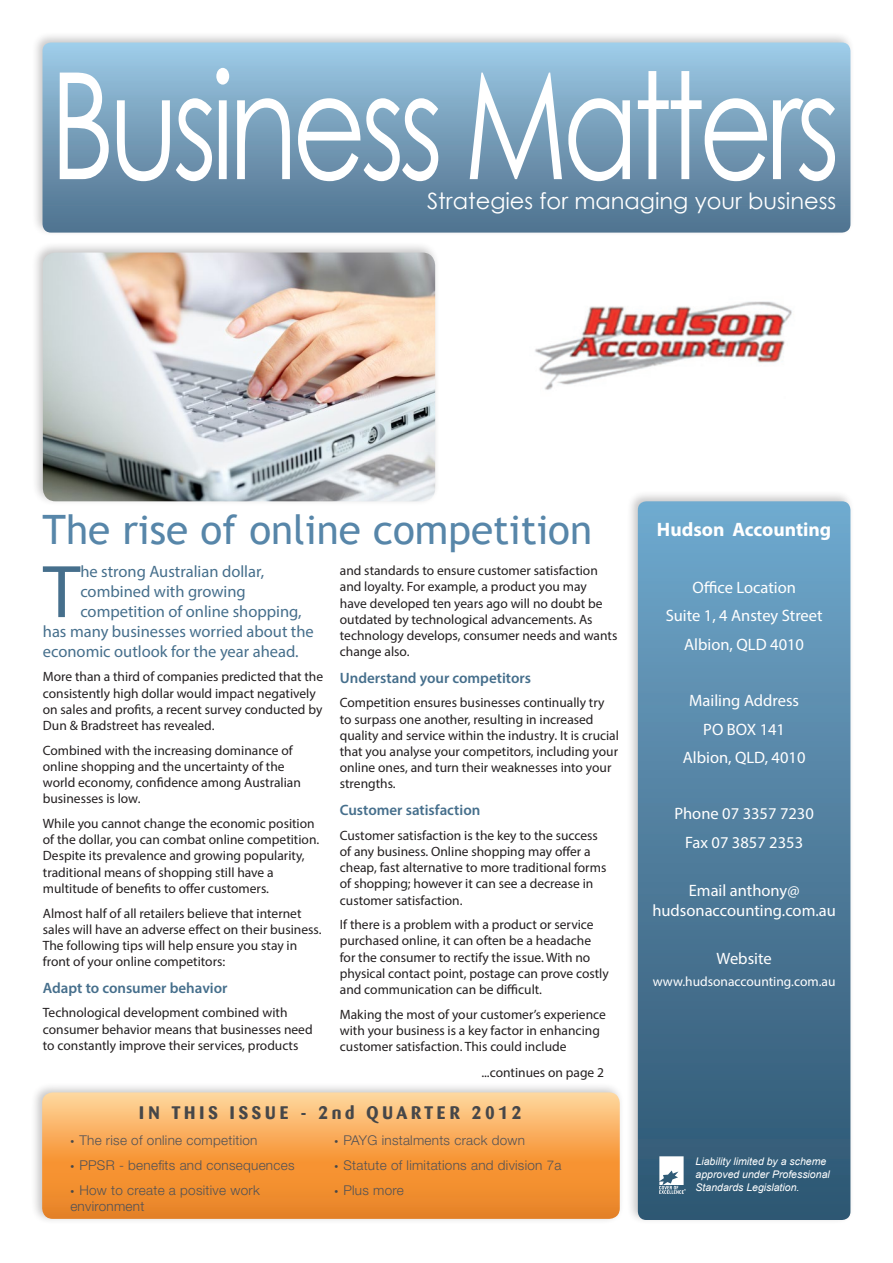
<style>
.page{position:relative;width:893px;height:1263px;background:#fff}
.page>*{position:absolute;margin:0;border:0;box-sizing:border-box;transform-origin:0 0}
.t1{font:148.35px "Century Gothic";letter-spacing:-.05em;color:#fff;scale:.77 1}
.Body_Text_-_1st_Para{font:75.3px "Myriad Pro";color:#466f8c}
.Title_-_Article{font:40.5px "Trebuchet MS";color:#5786a9}
.t2{font:22.5px "Century Gothic";color:#fff}
.Body_Text{font:700 19.5px "Myriad Pro";color:#fff}
.t3{font:700 18px "Barmeno";letter-spacing:.2em;color:#464749}
.Body_Text-2{font:16.5px/19.8px "Myriad Pro";color:#fff;text-align:center}
.Body_Text_-_1st_Para-2{font:16.5px "Myriad Pro";color:#466f8c}
.Body_Text_-_Sub_Head{font:600 15px "Myriad Pro";color:#466f8c}
.Body_Text-3{font:13.5px/16.2px "Myriad Pro";color:#231f20}
.t4{font:300 13.5px/16.2px "Helvetica Neue LT Std";letter-spacing:.02em;color:#535255}
.Body_Text-4{font:13.5px "Myriad Pro";color:#fff}
.t5{font:italic 10.5px/12.6px "Arial";color:#fff}
.s1{font-family:"Myriad Pro";font-weight:400;color:#464749}
</style>
<div class="page">
<div style="left:31px;top:31px;width:824px;height:206px;background:#231f20;opacity:.25"></div>
<svg style="left:43px;top:43px;width:807px;height:190px;background:#759db9"></svg>
<div style="left:626px;top:490px;width:229px;height:735px;background:#231f20;opacity:.25"></div>
<svg style="left:638px;top:501px;width:212px;height:719px;background:#4f7d9d"></svg>
<svg style="left:659px;top:1156px;width:27px;height:38px"></svg>
<div style="left:31px;top:1082px;width:594px;height:143px;background:#231f20;opacity:.25"></div>
<svg style="left:42px;top:1092px;width:578px;height:127px;background:#f5a34f"></svg>
<div style="left:31px;top:241px;width:409px;height:265px;background:#231f20;opacity:.25"></div>
<img style="left:43px;top:253px;width:392px;height:248px">
<img style="left:535px;top:301px;width:257px;height:89px">
<p class="t1" style="left:50px;top:22px;width:1028px">Business Matters</p>
<p class="t2" style="left:427px;top:185px;width:411px">Strategies for managing your business</p>
<p class="Title_-_Article" style="left:43px;top:506px;width:551px">The rise of online competition</p>
<p class="Body_Text_-_1st_Para" style="left:43px;top:545px;width:39px">T</p>
<p class="Body_Text_-_1st_Para-2" style="left:80px;top:562px;width:185px">he strong Australian dollar,</p>
<p class="Body_Text-3" style="left:340px;top:562px;width:279px">and standards to ensure customer satisfaction and loyalty. For example, a product you may<br>have developed ten years ago will no doubt be outdated by technological advancements. As technology develops, consumer needs and wants change also.</p>
<p class="Body_Text_-_Sub_Head" style="left:340px;top:668px;width:193px">Understand your competitors</p>
<p class="Body_Text-3" style="left:340px;top:695px;width:281px">Competition ensures businesses continually try to surpass one another, resulting in increased quality and service within the industry. It is crucial that you analyse your competitors, including your online ones, and turn their weaknesses into your strengths.</p>
<p class="Body_Text_-_Sub_Head" style="left:340px;top:800px;width:142px">Customer satisfaction</p>
<p class="Body_Text-3" style="left:340px;top:827px;width:268px">Customer satisfaction is the key to the success of any business. Online shopping may offer a cheap, fast alternative to more traditional forms of shopping; however it can see a decrease in customer satisfaction.</p>
<p class="Body_Text-3" style="left:340px;top:916px;width:270px">If there is a problem with a product or service purchased online, it can often be a headache for the consumer to rectify the issue. With no physical contact point, postage can prove costly and communication can be difficult.</p>
<p class="Body_Text-3" style="left:340px;top:1006px;width:268px">Making the most of your customer’s experience with your business is a key factor in enhancing customer satisfaction. This could include</p>
<p class="Body_Text_-_1st_Para-2" style="left:80px;top:582px;width:167px">combined with growing</p>
<p class="Body_Text_-_1st_Para-2" style="left:80px;top:601px;width:223px">competition of online shopping,</p>
<p class="Body_Text_-_1st_Para-2" style="left:43px;top:621px;width:272px">has many businesses worried about the</p>
<p class="Body_Text_-_1st_Para-2" style="left:43px;top:641px;width:257px">economic outlook for the year ahead.</p>
<p class="Body_Text-3" style="left:43px;top:668px;width:282px">More than a third of companies predicted that the consistently high dollar would impact negatively on sales and profits, a recent survey conducted by Dun &amp; Bradstreet has revealed.</p>
<p class="Body_Text-3" style="left:43px;top:742px;width:259px">Combined with the increasing dominance of online shopping and the uncertainty of the world economy, confidence among Australian businesses is low.</p>
<p class="Body_Text-3" style="left:43px;top:815px;width:278px">While you cannot change the economic position of the dollar, you can combat online competition.<br>Despite its prevalence and growing popularity, traditional means of shopping still have a multitude of benefits to offer customers.</p>
<p class="Body_Text-3" style="left:43px;top:905px;width:280px">Almost half of all retailers believe that internet sales will have an adverse effect on their business.<br>The following tips will help ensure you stay in front of your online competitors:</p>
<p class="Body_Text_-_Sub_Head" style="left:43px;top:978px;width:186px">Adapt to consumer behavior</p>
<p class="Body_Text-3" style="left:43px;top:1004px;width:271px">Technological development combined with consumer behavior means that businesses need to constantly improve their services, products</p>
<p class="Body_Text-3" style="left:481px;top:1064px;width:124px">...continues on page 2</p>
<p class="t3" style="left:139px;top:1101px;width:384px">IN THIS ISSUE - 2nd QUARTER 2012</p>
<p class="t4" style="left:334px;top:1132px;width:192px"><span class="s1">•</span> PAYG instalments crack down</p>
<p class="t4" style="left:334px;top:1157px;width:229px"><span class="s1">•</span> Statute of limitations and division 7a</p>
<p class="t4" style="left:334px;top:1181px;width:71px"><span class="s1">•</span> Plus more</p>
<p class="t4" style="left:70px;top:1132px;width:189px"><span class="s1">•</span> The rise of online competition</p>
<p class="t4" style="left:70px;top:1157px;width:226px"><span class="s1">•</span> PPSR - benefits and consequences</p>
<p class="t4" style="left:70px;top:1181px;width:191px"><span class="s1">•</span> How to create a positive work environment</p>
<p class="Body_Text" style="left:657px;top:517px;width:176px">Hudson Accounting</p>
<p class="Body_Text-2" style="left:692px;top:577px;width:105px">Office Location</p>
<p class="Body_Text-2" style="left:666px;top:606px;width:158px">Suite 1, 4 Anstey Street</p>
<p class="Body_Text-2" style="left:684px;top:634px;width:121px">Albion, QLD 4010</p>
<p class="Body_Text-2" style="left:689px;top:690px;width:111px">Mailing Address</p>
<p class="Body_Text-2" style="left:703px;top:719px;width:83px">PO BOX 141</p>
<p class="Body_Text-2" style="left:683px;top:747px;width:124px">Albion, QLD, 4010</p>
<p class="Body_Text-2" style="left:674px;top:804px;width:141px">Phone 07 3357 7230</p>
<p class="Body_Text-2" style="left:685px;top:832px;width:120px">Fax 07 3857 2353</p>
<p class="Body_Text-2" style="left:652px;top:880px;width:185px">Email anthony@ hudsonaccounting.com.au</p>
<p class="Body_Text-2" style="left:717px;top:948px;width:57px">Website</p>
<p class="Body_Text-4" style="left:653px;top:973px;width:184px">www.hudsonaccounting.com.au</p>
<p class="t5" style="left:696px;top:1155px;width:136px">Liability limited by a scheme approved under Professional<br>Standards Legislation.</p>
</div>
